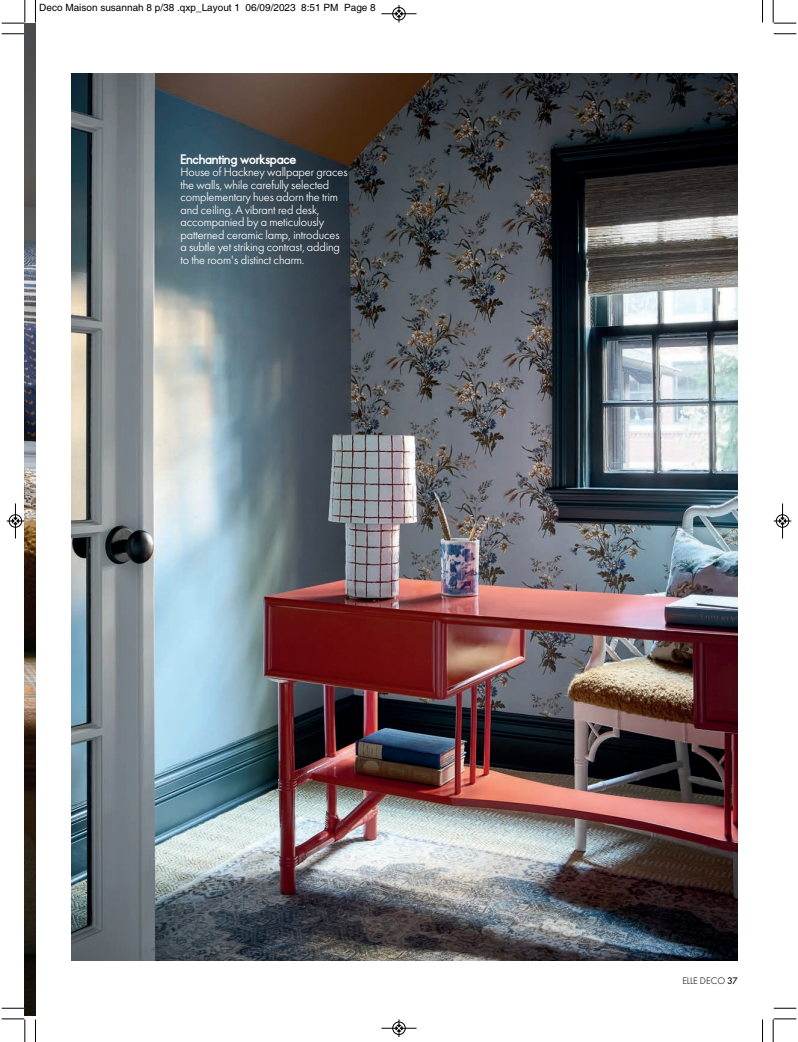
<style>
.page{position:relative;width:798px;height:1042px;background:#fff}
.page>*{position:absolute;margin:0;border:0;box-sizing:border-box;transform-origin:0 0}
.t1{font:12.5px/12.5px "Elle Gabor Std Text";letter-spacing:-.01em;color:#fff}
.t2{font:700 12.5px "Elle Nova C Std";letter-spacing:-.025em;color:#fff}
.t3{font:10px "Helvetica";color:#000}
.t4{font:10px "Elle Gabor Text";color:#231f20}
.s1{font-family:"Elle Gabor Std";font-weight:500}
</style>
<div class="page">
<img style="left:25px;top:23px;width:11px;height:992px">
<img style="left:72px;top:73px;width:665px;height:887px">
<svg style="left:35px;top:0;width:1px;height:22px"></svg>
<svg style="left:2px;top:33px;width:22px;height:2px"></svg>
<svg style="left:762px;top:0;width:1px;height:22px"></svg>
<svg style="left:773px;top:33px;width:23px;height:2px"></svg>
<svg style="left:35px;top:1019px;width:1px;height:23px"></svg>
<svg style="left:2px;top:1008px;width:22px;height:1px"></svg>
<svg style="left:762px;top:1019px;width:1px;height:23px"></svg>
<svg style="left:773px;top:1008px;width:23px;height:1px"></svg>
<svg style="left:2px;top:0;width:24px;height:24px"></svg>
<svg style="left:772px;top:0;width:24px;height:24px"></svg>
<svg style="left:2px;top:1018px;width:24px;height:24px"></svg>
<svg style="left:772px;top:1018px;width:24px;height:24px"></svg>
<hr style="left:381px;top:14px;width:35px;height:1px;background:#000">
<div style="left:392px;top:7px;width:13px;height:13px;border:1px solid #000;border-radius:50%"></div>
<svg style="left:395px;top:5px;width:7px;height:17px"></svg>
<hr style="left:381px;top:1028px;width:35px;height:1px;background:#000">
<div style="left:392px;top:1022px;width:13px;height:13px;border:1px solid #000;border-radius:50%"></div>
<svg style="left:395px;top:1019px;width:7px;height:18px"></svg>
<div style="left:9px;top:514px;width:13px;height:14px;border:1px solid #fff;border-radius:50%"></div>
<hr style="left:15px;top:503px;width:1px;height:35px;background:#000">
<div style="left:9px;top:515px;width:13px;height:12px;border:1px solid #000;border-radius:50%"></div>
<svg style="left:7px;top:518px;width:17px;height:6px"></svg>
<div style="left:775px;top:514px;width:13px;height:14px;border:1px solid #fff;border-radius:50%"></div>
<hr style="left:782px;top:503px;width:1px;height:35px;background:#000">
<div style="left:775px;top:515px;width:13px;height:12px;border:1px solid #000;border-radius:50%"></div>
<svg style="left:773px;top:518px;width:18px;height:6px"></svg>
<p class="t3" style="left:39px;top:2px;width:338px">Deco Maison susannah 8 p/38 .qxp_Layout 1 06/09/2023 8:51 PM Page 8</p>
<p class="t2" style="left:180px;top:154px;width:117px">Enchanting workspace</p>
<p class="t1" style="left:180px;top:167px;width:169px">House of Hackney wallpaper graces the walls, while carefully selected complementary hues adorn the trim and ceiling. A vibrant red desk, accompanied by a meticulously patterned ceramic lamp, introduces a subtle yet striking contrast, adding to the room's distinct charm.</p>
<p class="t4" style="left:682px;top:977px;width:57px">ELLE DECO <span class="s1">37</span></p>
</div>
